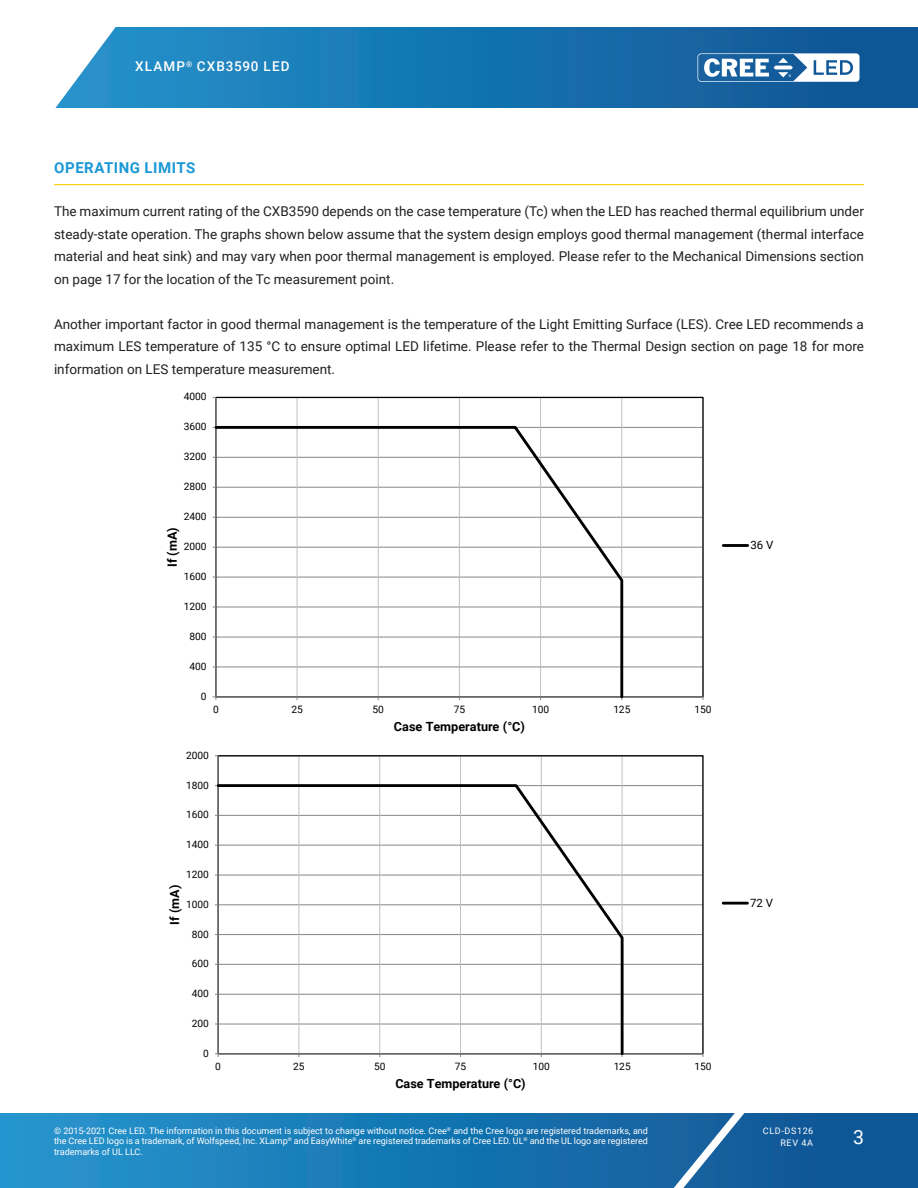
<style>
.page{position:relative;width:918px;height:1188px;background:#fff}
.page>*{position:absolute;margin:0;border:0;box-sizing:border-box;transform-origin:0 0}
.t1{font:19.5px "Roboto";color:#fff}
.Section_heading_with{font:700 15px "Roboto";letter-spacing:.035em;color:#1a98d6}
.Text_justify{font:13.5px/22.5px "Roboto";color:#231f20;text-align:justify}
.t2{font:500 13.5px "Roboto";letter-spacing:.085em;color:#fff}
.t3{font:700 12.6px "Roboto";color:#000}
.t4{font:11.4px "Roboto";color:#000}
.t5{font:10.2px "Roboto";letter-spacing:-.01em;color:#000}
.t6{font:9px/10.8px "Roboto";color:#fff;text-align:justify}
.t7{font:9px/12px "Roboto";letter-spacing:.085em;color:#fff;text-align:right}
</style>
<div class="page">
<svg style="left:0;top:1113px;width:918px;height:75px;background:#1876b2"></svg>
<svg style="left:644px;top:1113px;width:117px;height:75px;background:#296da6"></svg>
<svg style="left:55px;top:27px;width:863px;height:81px;background:#2078b2"></svg>
<svg style="left:698px;top:53px;width:162px;height:29px"></svg>
<hr style="left:54px;top:184px;width:810px;height:1px;background:#fece08">
<hr style="left:216px;top:666px;width:487px;height:1px;background:#868686">
<hr style="left:216px;top:637px;width:487px;height:1px;background:#868686">
<hr style="left:216px;top:607px;width:487px;height:1px;background:#868686">
<hr style="left:216px;top:577px;width:487px;height:1px;background:#868686">
<hr style="left:216px;top:547px;width:487px;height:1px;background:#868686">
<hr style="left:216px;top:517px;width:487px;height:1px;background:#868686">
<hr style="left:216px;top:487px;width:487px;height:1px;background:#868686">
<hr style="left:216px;top:457px;width:487px;height:1px;background:#868686">
<hr style="left:216px;top:427px;width:487px;height:1px;background:#868686">
<hr style="left:297px;top:397px;width:1px;height:300px;background:#c0c0c0">
<hr style="left:378px;top:397px;width:1px;height:300px;background:#c0c0c0">
<hr style="left:459px;top:397px;width:1px;height:300px;background:#c0c0c0">
<hr style="left:540px;top:397px;width:1px;height:300px;background:#c0c0c0">
<hr style="left:621px;top:397px;width:1px;height:300px;background:#c0c0c0">
<hr style="left:215px;top:397px;width:1px;height:300px;background:#868686">
<hr style="left:216px;top:696px;width:487px;height:1px;background:#868686">
<svg style="left:216px;top:425px;width:409px;height:273px"></svg>
<hr style="left:723px;top:544px;width:25px;height:3px;background:#000">
<hr style="left:218px;top:1024px;width:485px;height:1px;background:#868686">
<hr style="left:218px;top:994px;width:485px;height:1px;background:#868686">
<hr style="left:218px;top:964px;width:485px;height:1px;background:#868686">
<hr style="left:218px;top:934px;width:485px;height:1px;background:#868686">
<hr style="left:218px;top:904px;width:485px;height:1px;background:#868686">
<hr style="left:218px;top:875px;width:485px;height:1px;background:#868686">
<hr style="left:218px;top:845px;width:485px;height:1px;background:#868686">
<hr style="left:218px;top:815px;width:485px;height:1px;background:#868686">
<hr style="left:218px;top:785px;width:485px;height:1px;background:#868686">
<hr style="left:298px;top:756px;width:1px;height:298px;background:#c0c0c0">
<hr style="left:379px;top:756px;width:1px;height:298px;background:#c0c0c0">
<hr style="left:460px;top:756px;width:1px;height:298px;background:#c0c0c0">
<hr style="left:541px;top:756px;width:1px;height:298px;background:#c0c0c0">
<hr style="left:622px;top:756px;width:1px;height:298px;background:#c0c0c0">
<hr style="left:218px;top:756px;width:1px;height:298px;background:#868686">
<hr style="left:218px;top:1053px;width:485px;height:1px;background:#868686">
<svg style="left:218px;top:783px;width:407px;height:272px"></svg>
<hr style="left:723px;top:902px;width:24px;height:3px;background:#000">
<p class="t2" style="left:135px;top:57px;width:156px">XLAMP<sup>®</sup> CXB3590 LED</p>
<p class="Section_heading_with" style="left:54px;top:157px;width:143px">OPERATING LIMITS</p>
<p class="Text_justify" style="left:54px;top:199px;width:812px">The maximum current rating of the CXB3590 depends on the case temperature (Tc) when the LED has reached thermal equilibrium under steady-state operation. The graphs shown below assume that the system design employs good thermal management (thermal interface material and heat sink) and may vary when poor thermal management is employed. Please refer to the Mechanical Dimensions section on page 17 for the location of the Tc measurement point.</p>
<p class="Text_justify" style="left:54px;top:312px;width:812px">Another important factor in good thermal management is the temperature of the Light Emitting Surface (LES). Cree LED recommends a maximum LES temperature of 135 °C to ensure optimal LED lifetime. Please refer to the Thermal Design section on page 18 for more information on LES temperature measurement.</p>
<p class="t5" style="left:184px;top:390px;width:24px">4000</p>
<p class="t5" style="left:184px;top:420px;width:24px">3600</p>
<p class="t5" style="left:184px;top:450px;width:24px">3200</p>
<p class="t5" style="left:184px;top:480px;width:24px">2800</p>
<p class="t5" style="left:184px;top:509px;width:24px">2400</p>
<p class="t3" style="left:163px;top:567px;width:41px;rotate:-90deg">If (mA)</p>
<p class="t5" style="left:184px;top:539px;width:24px">2000</p>
<p class="t5" style="left:184px;top:569px;width:24px">1600</p>
<p class="t5" style="left:184px;top:599px;width:24px">1200</p>
<p class="t5" style="left:189px;top:629px;width:19px">800</p>
<p class="t5" style="left:189px;top:659px;width:19px">400</p>
<p class="t5" style="left:201px;top:689px;width:7px">0</p>
<p class="t5" style="left:213px;top:702px;width:7px">0</p>
<p class="t5" style="left:291px;top:702px;width:13px">25</p>
<p class="t5" style="left:373px;top:702px;width:13px">50</p>
<p class="t5" style="left:454px;top:702px;width:13px">75</p>
<p class="t5" style="left:532px;top:702px;width:19px">100</p>
<p class="t5" style="left:613px;top:702px;width:19px">125</p>
<p class="t5" style="left:695px;top:702px;width:19px">150</p>
<p class="t5" style="left:186px;top:748px;width:24px">2000</p>
<p class="t5" style="left:186px;top:778px;width:24px">1800</p>
<p class="t5" style="left:186px;top:808px;width:24px">1600</p>
<p class="t5" style="left:186px;top:837px;width:24px">1400</p>
<p class="t5" style="left:186px;top:867px;width:24px">1200</p>
<p class="t3" style="left:166px;top:925px;width:41px;rotate:-90deg">If (mA)</p>
<p class="t5" style="left:186px;top:897px;width:24px">1000</p>
<p class="t5" style="left:192px;top:927px;width:19px">800</p>
<p class="t5" style="left:192px;top:957px;width:19px">600</p>
<p class="t5" style="left:192px;top:986px;width:19px">400</p>
<p class="t5" style="left:192px;top:1016px;width:19px">200</p>
<p class="t5" style="left:203px;top:1046px;width:7px">0</p>
<p class="t3" style="left:394px;top:718px;width:132px">Case Temperature (°C)</p>
<p class="t5" style="left:215px;top:1059px;width:7px">0</p>
<p class="t5" style="left:293px;top:1059px;width:13px">25</p>
<p class="t5" style="left:374px;top:1059px;width:13px">50</p>
<p class="t5" style="left:455px;top:1059px;width:13px">75</p>
<p class="t5" style="left:533px;top:1059px;width:19px">100</p>
<p class="t5" style="left:614px;top:1059px;width:19px">125</p>
<p class="t5" style="left:695px;top:1059px;width:19px">150</p>
<p class="t3" style="left:395px;top:1075px;width:132px">Case Temperature (°C)</p>
<p class="t4" style="left:750px;top:537px;width:24px">36 V</p>
<p class="t4" style="left:750px;top:895px;width:24px">72 V</p>
<p class="t6" style="left:54px;top:1125px;width:596px">© 2015-2021 Cree LED. The information in this document is subject to change without notice. Cree<sup>®</sup> and the Cree logo are registered trademarks, and the Cree LED logo is a trademark, of Wolfspeed, Inc. XLamp<sup>®</sup> and EasyWhite<sup>®</sup> are registered trademarks of Cree LED. UL<sup>®</sup> and the UL logo are registered trademarks of UL LLC.</p>
<p class="t7" style="left:763px;top:1124px;width:52px">CLD-DS126<br>REV 4A</p>
<h1 class="t1" style="left:853px;top:1123px;width:12px">3</h1>
</div>
